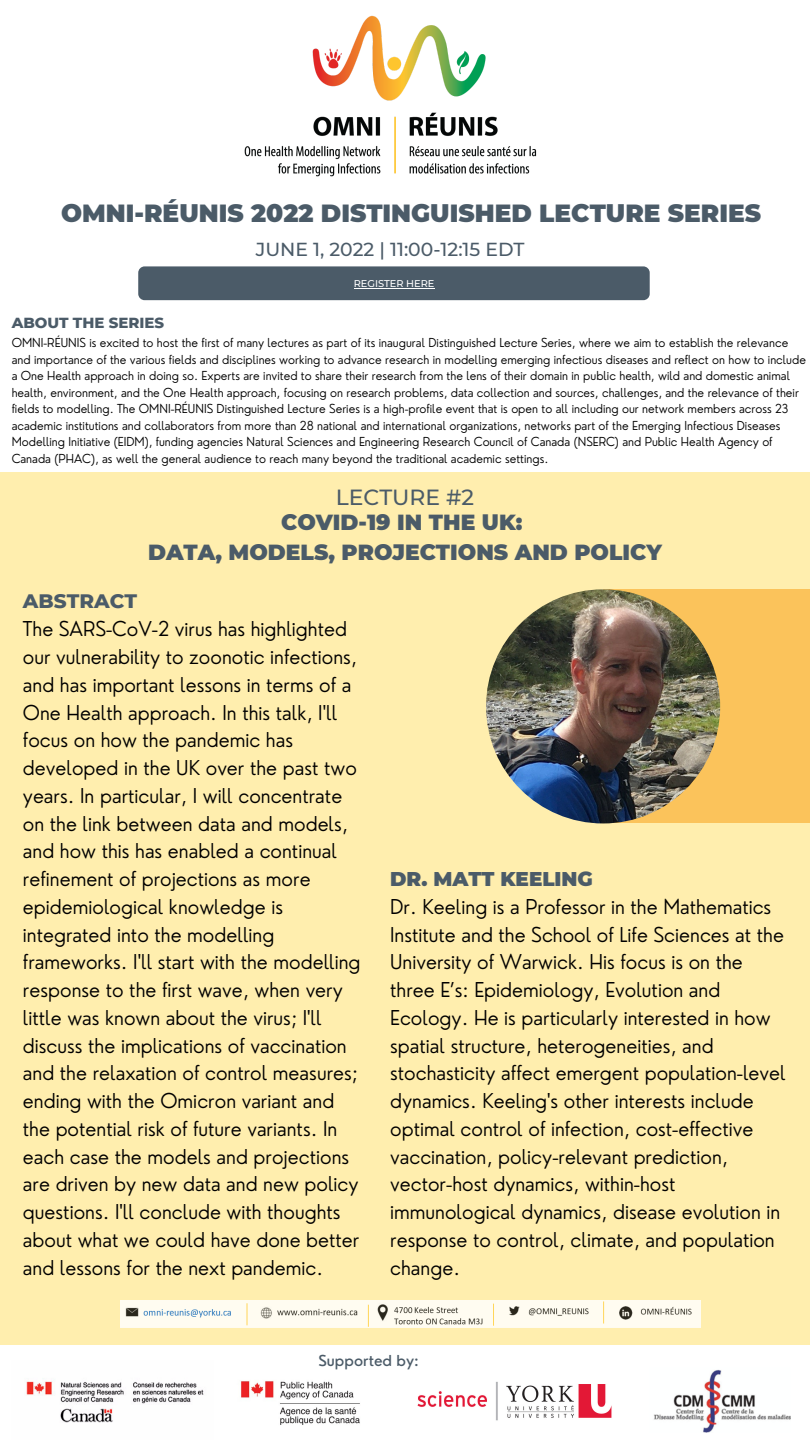
<style>
.page{position:relative;width:810px;height:1440px;background:#fff}
.page>*{position:absolute;margin:0;border:0;box-sizing:border-box;transform-origin:0 0}
.t1{font:900 24.8px "Montserrat";color:#4b5b68}
.t2{font:500 21.9px "Montserrat";color:#4b5b68}
.t3{font:900 21.8px "Montserrat";color:#4b5b68}
.t4{font:300 20px/27.8px "Nourd";color:#000}
.t5{font:900 19.9px "Montserrat";color:#4b5b68}
.t6{font:800 19.9px "Montserrat";color:#4b5b68}
.t7{font:500 18.8px "Montserrat";color:#4b5b68}
.t8{font:800 14.9px "Montserrat";color:#4b5b68}
.t9{font:500 14.7px "Nourd";color:#4b5b68}
.t10{font:300 12.1px/16.5px "Nourd";color:#000}
.t11{font:500 9.8px "Montserrat";color:#fff}
</style>
<div class="page">
<div style="left:0;top:472px;width:810px;height:873px;background:#ffeeae"></div>
<div style="left:603px;top:589px;width:207px;height:234px;background:#fbc35b"></div>
<img style="left:486px;top:589px;width:234px;height:234px;border-radius:50%">
<img style="left:244px;top:15px;width:293px;height:162px">
<img style="left:241px;top:1381px;width:119px;height:44px">
<img style="left:654px;top:1369px;width:136px;height:64px">
<img style="left:417px;top:1381px;width:195px;height:40px">
<img style="left:26px;top:1381px;width:178px;height:42px">
<img style="left:121px;top:1300px;width:579px;height:28px">
<div style="left:138px;top:266px;width:512px;height:34px;background:#4b5b68;border-radius:6px"></div>
<hr style="left:354px;top:288px;width:80px;height:1px;background:#fff">
<p class="t1" style="left:61px;top:198px;width:701px">OMNI-RÉUNIS 2022 DISTINGUISHED LECTURE SERIES</p>
<p class="t7" style="left:256px;top:238px;width:270px">JUNE 1, 2022 | 11:00-12:15 EDT</p>
<p class="t11" style="left:354px;top:277px;width:82px">REGISTER HERE</p>
<p class="t8" style="left:12px;top:314px;width:154px">ABOUT THE SERIES</p>
<p class="t10" style="left:12px;top:334px;width:796px">OMNI-RÉUNIS is excited to host the first of many lectures as part of its inaugural Distinguished Lecture Series, where we aim to establish the relevance and importance of the various fields and disciplines working to advance research in modelling emerging infectious diseases and reflect on how to include a One Health approach in doing so. Experts are invited to share their research from the lens of their domain in public health, wild and domestic animal health, environment, and the One Health approach, focusing on research problems, data collection and sources, challenges, and the relevance of their fields to modelling. The OMNI-RÉUNIS Distinguished Lecture Series is a high-profile event that is open to all including our network members across 23 academic institutions and collaborators from more than 28 national and international organizations, networks part of the Emerging Infectious Diseases Modelling Initiative (EIDM), funding agencies Natural Sciences and Engineering Research Council of Canada (NSERC) and Public Health Agency of Canada (PHAC), as well the general audience to reach many beyond the traditional academic settings.</p>
<p class="t6" style="left:23px;top:589px;width:116px">ABSTRACT</p>
<p class="t2" style="left:336px;top:484px;width:140px">LECTURE #2</p>
<p class="t3" style="left:281px;top:509px;width:243px">COVID-19 IN THE UK:</p>
<p class="t3" style="left:148px;top:539px;width:515px">DATA, MODELS, PROJECTIONS AND POLICY</p>
<p class="t4" style="left:23px;top:615px;width:339px">The SARS-CoV-2 virus has highlighted our vulnerability to zoonotic infections, and has important lessons in terms of a One Health approach. In this talk, I'll focus on how the pandemic has developed in the UK over the past two years. In particular, I will concentrate on the link between data and models, and how this has enabled a continual refinement of projections as more epidemiological knowledge is integrated into the modelling frameworks. I'll start with the modelling response to the first wave, when very little was known about the virus; I'll discuss the implications of vaccination and the relaxation of control measures; ending with the Omicron variant and the potential risk of future variants. In each case the models and projections are driven by new data and new policy questions. I'll conclude with thoughts about what we could have done better and lessons for the next pandemic.</p>
<p class="t5" style="left:390px;top:867px;width:204px">DR. MATT KEELING</p>
<p class="t4" style="left:390px;top:893px;width:397px">Dr. Keeling is a Professor in the Mathematics Institute and the School of Life Sciences at the University of Warwick. His focus is on the three E’s: Epidemiology, Evolution and Ecology. He is particularly interested in how spatial structure, heterogeneities, and stochasticity affect emergent population-level dynamics. Keeling's other interests include optimal control of infection, cost-effective vaccination, policy-relevant prediction, vector-host dynamics, within-host immunological dynamics, disease evolution in response to control, climate, and population change.</p>
<p class="t9" style="left:318px;top:1351px;width:102px">Supported by:</p>
</div>
